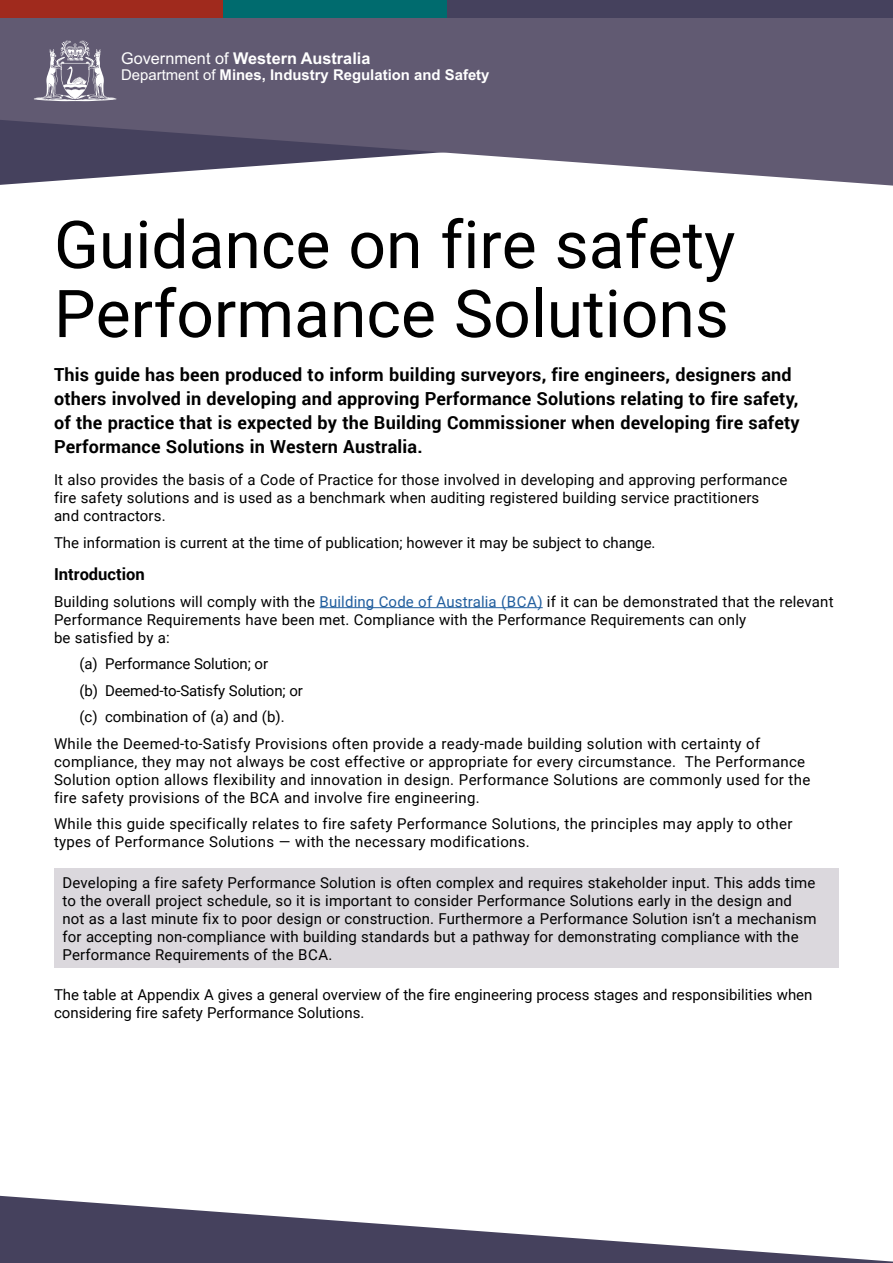
<style>
.page{position:relative;width:893px;height:1263px;background:#fff}
.page>*{position:absolute;margin:0;border:0;box-sizing:border-box;transform-origin:0 0}
.Main_Heading{font:66px/69px "Roboto";color:#000}
.Introduction_12_16{font:700 18px/24px "Roboto";letter-spacing:.01em;color:#000}
.Sub_Headings{font:700 16.5px "Roboto";color:#000}
.t1{font:700 16.2px "Arial";color:#fff}
.Main_Text_10_12{font:15px/18px "Roboto";letter-spacing:.01em;color:#000}
.Main_Text_10_12-2{font:15px "Roboto";letter-spacing:-.01em;color:#000}
.t2{font:700 14.85px "Arial";color:#fff}
.s1{font-weight:400}
.s2{color:#215e9e}
</style>
<div class="page">
<svg style="left:0;top:0;width:893px;height:186px;background:#6e687e"></svg>
<div style="left:447px;top:0;width:446px;height:18px;background:#45415d"></div>
<div style="left:0;top:0;width:223px;height:18px;background:#a02a1d"></div>
<div style="left:223px;top:0;width:223px;height:18px;background:#006b6e"></div>
<svg style="left:0;top:1195px;width:893px;height:68px"></svg>
<svg style="left:34px;top:40px;width:82px;height:61px;background:#898495"></svg>
<hr style="left:320px;top:607px;width:223px;height:1px;background:#215e9e">
<div style="left:54px;top:868px;width:785px;height:100px;background:#dbd8dd"></div>
<p class="t1" style="left:121px;top:47px;width:251px"><span class="s1">Government of</span> Western Australia</p>
<p class="t2" style="left:121px;top:65px;width:370px"><span class="s1">Department of</span> Mines, Industry Regulation and Safety</p>
<p class="Main_Heading" style="left:54px;top:208px;width:683px">Guidance on fire safety<br>Performance Solutions</p>
<p class="Introduction_12_16" style="left:54px;top:362px;width:747px">This guide has been produced to inform building surveyors, fire engineers, designers and others involved in developing and approving Performance Solutions relating to fire safety, of the practice that is expected by the Building Commissioner when developing fire safety Performance Solutions in Western Australia.</p>
<p class="Main_Text_10_12" style="left:54px;top:470px;width:735px">It also provides the basis of a Code of Practice for those involved in developing and approving performance fire safety solutions and is used as a benchmark when auditing registered building service practitioners and contractors.</p>
<p class="Main_Text_10_12" style="left:54px;top:533px;width:603px">The information is current at the time of publication; however it may be subject to change.</p>
<p class="Sub_Headings" style="left:54px;top:563px;width:92px">Introduction</p>
<p class="Main_Text_10_12" style="left:54px;top:592px;width:781px">Building solutions will comply with the <span class="s2">Building Code of Australia (BCA)</span> if it can be demonstrated that the relevant<br>Performance Requirements have been met. Compliance with the Performance Requirements can only<br>be satisfied by a:</p>
<p class="Main_Text_10_12-2" style="left:80px;top:653px;width:190px">(a) Performance Solution; or</p>
<p class="Main_Text_10_12-2" style="left:80px;top:680px;width:225px">(b) Deemed-to-Satisfy Solution; or</p>
<p class="Main_Text_10_12" style="left:80px;top:707px;width:207px">(c) combination of (a) and (b).</p>
<p class="Main_Text_10_12" style="left:54px;top:734px;width:758px">While the Deemed-to-Satisfy Provisions often provide a ready-made building solution with certainty of compliance, they may not always be cost effective or appropriate for every circumstance. The Performance Solution option allows flexibility and innovation in design. Performance Solutions are commonly used for the fire safety provisions of the BCA and involve fire engineering.</p>
<p class="Main_Text_10_12" style="left:54px;top:814px;width:740px">While this guide specifically relates to fire safety Performance Solutions, the principles may apply to other types of Performance Solutions — with the necessary modifications.</p>
<p class="Main_Text_10_12" style="left:63px;top:873px;width:755px">Developing a fire safety Performance Solution is often complex and requires stakeholder input. This adds time to the overall project schedule, so it is important to consider Performance Solutions early in the design and not as a last minute fix to poor design or construction. Furthermore a Performance Solution isn’t a mechanism for accepting non-compliance with building standards but a pathway for demonstrating compliance with the Performance Requirements of the BCA.</p>
<p class="Main_Text_10_12" style="left:54px;top:985px;width:760px">The table at Appendix A gives a general overview of the fire engineering process stages and responsibilities when considering fire safety Performance Solutions.</p>
</div>
